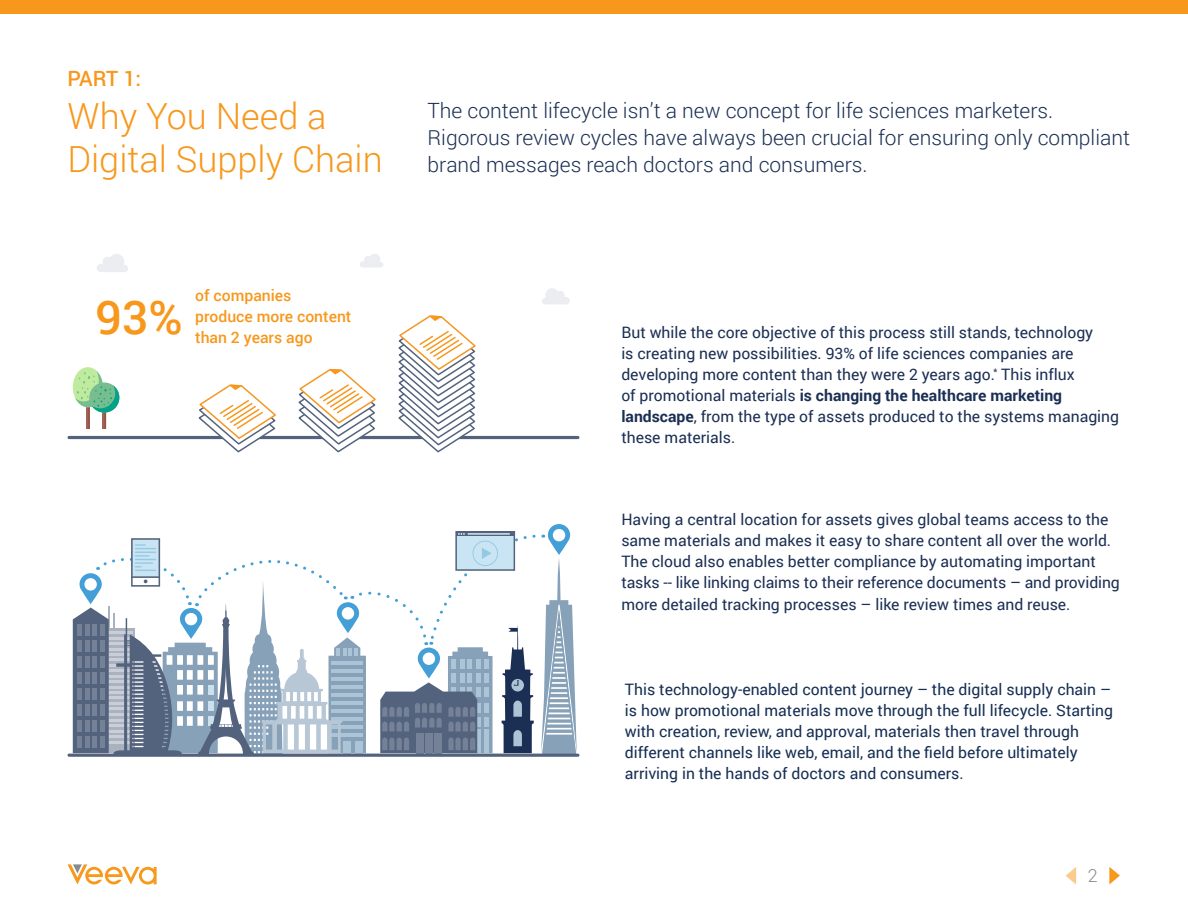
<style>
.page{position:relative;width:1188px;height:918px;background:#fff}
.page>*{position:absolute;margin:0;border:0;box-sizing:border-box;transform-origin:0 0}
.t1{font:500 46.5px "Roboto";color:#f7981d}
.t2{font:300 36px/43.2px "Roboto";color:#f7981d}
.Intro{font:300 21px/27px "Roboto";color:#1b2f54}
.t3{font:500 21px "Roboto";color:#f7981d}
.t4{font:300 18px "Roboto";color:#898a8d}
.Body_Copy{font:15.75px/21px "Roboto";color:#1b2f54}
.Body_Copy-2{font:15.75px/21px "Roboto";color:#152e53}
.t5{font:500 15.75px/21px "Roboto";color:#f7981d}
.s1{font-weight:700}
</style>
<div class="page">
<svg style="left:68px;top:864px;width:89px;height:21px"></svg>
<svg style="left:73px;top:524px;width:504px;height:230px"></svg>
<svg style="left:97px;top:254px;width:31px;height:18px"></svg>
<svg style="left:542px;top:288px;width:28px;height:16px"></svg>
<svg style="left:360px;top:254px;width:23px;height:14px"></svg>
<div style="left:73px;top:367px;width:30px;height:40px;background:#bfeb9e;border-radius:50%"></div>
<svg style="left:75px;top:371px;width:44px;height:58px"></svg>
<svg style="left:1109px;top:867px;width:11px;height:18px"></svg>
<svg style="left:1066px;top:867px;width:10px;height:18px"></svg>
<hr style="left:67px;top:436px;width:512px;height:3px;background:#53627d;border-radius:2px">
<hr style="left:67px;top:754px;width:512px;height:3px;background:#53627d;border-radius:2px">
<div style="left:0;top:0;width:1188px;height:14px;background:#f7981d"></div>
<svg style="left:297px;top:368px;width:81px;height:85px"></svg>
<svg style="left:397px;top:315px;width:80px;height:138px"></svg>
<svg style="left:197px;top:384px;width:81px;height:69px"></svg>
<p class="t3" style="left:68px;top:64px;width:75px">PART 1:</p>
<p class="t2" style="left:68px;top:93px;width:317px">Why You Need a<br>Digital Supply Chain</p>
<p class="Intro" style="left:428px;top:97px;width:704px">The content lifecycle isn’t a new concept for life sciences marketers.<br>Rigorous review cycles have always been crucial for ensuring only compliant brand messages reach doctors and consumers.</p>
<p class="t1" style="left:96px;top:285px;width:88px">93%</p>
<p class="t5" style="left:195px;top:284px;width:158px">of companies produce more content</p>
<p class="t5" style="left:195px;top:327px;width:119px">than 2 years ago</p>
<p class="Body_Copy" style="left:621px;top:321px;width:499px">But while the core objective of this process still stands, technology<br>is creating new possibilities. 93% of life sciences companies are developing more content than they were 2 years ago.<sup>*</sup> This influx<br>of promotional materials <span class="s1">is changing the healthcare marketing landscape</span>, from the type of assets produced to the systems managing these materials.</p>
<p class="Body_Copy" style="left:621px;top:508px;width:500px">Having a central location for assets gives global teams access to the same materials and makes it easy to share content all over the world.<br>The cloud also enables better compliance by automating important tasks -- like linking claims to their reference documents – and providing more detailed tracking processes – like review times and reuse.</p>
<p class="Body_Copy-2" style="left:625px;top:678px;width:490px">This technology-enabled content journey – the digital supply chain – is how promotional materials move through the full lifecycle. Starting with creation, review, and approval, materials then travel through different channels like web, email, and the field before ultimately arriving in the hands of doctors and consumers.</p>
<p class="t4" style="left:1088px;top:863px;width:11px">2</p>
</div>
